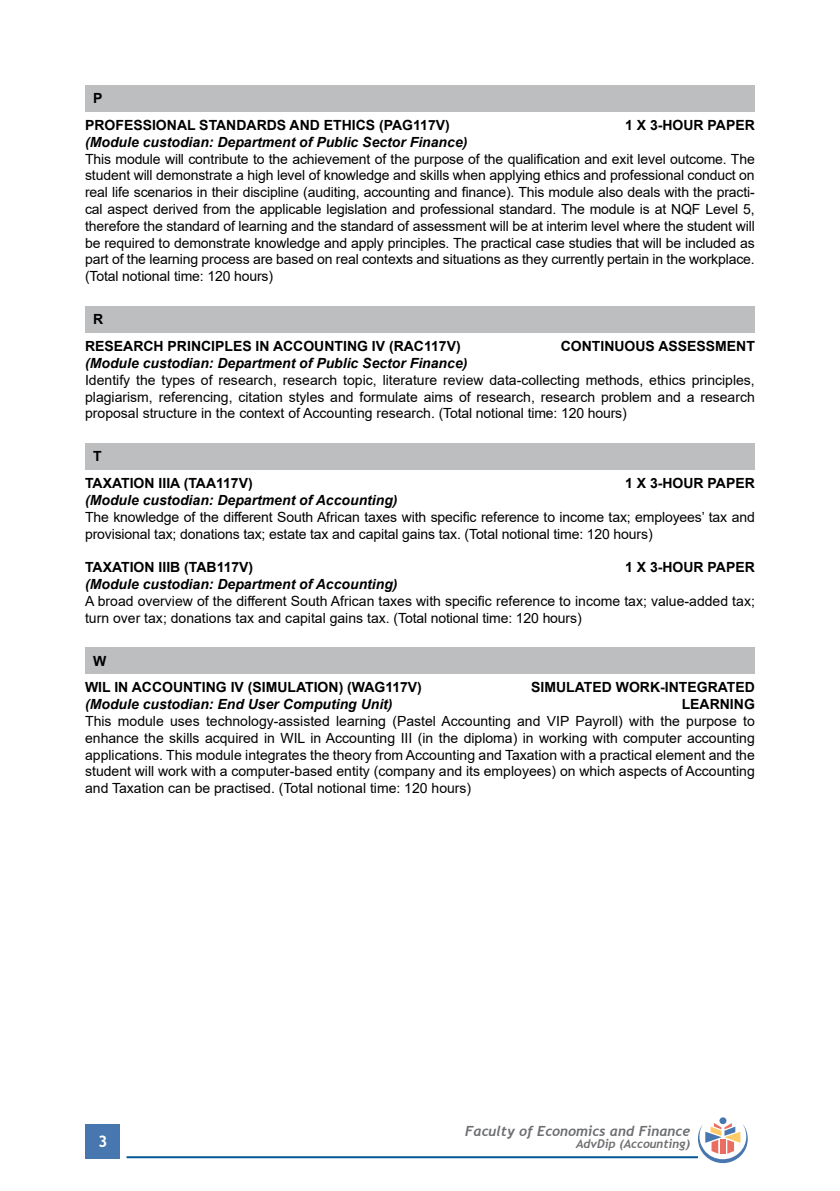
<style>
.page{position:relative;width:840px;height:1191px;background:#fff}
.page>*{position:absolute;margin:0;border:0;box-sizing:border-box;transform-origin:0 0}
.t1{font:700 16px "Trebuchet MS";color:#fff}
.t2{font:14px/16.8px "Arial";letter-spacing:-.01em;color:#000;text-align:justify}
.t3{font:700 14px/26.8px "Arial";color:#000}
.t4{font:italic 700 14px "Arial";color:#000}
.t5{font:italic 700 14px "Trebuchet";color:#6d6e71}
.t6{font:italic 700 12px "Trebuchet";color:#6d6e71}
</style>
<div class="page">
<div style="left:86px;top:1124px;width:34px;height:34px;background:#4777ae"></div>
<hr style="left:126px;top:1156px;width:571px;height:2px;background:#005596">
<div style="left:719px;top:1117px;width:7px;height:7px;background:#4777ae;border-radius:50%"></div>
<svg style="left:697px;top:1123px;width:50px;height:40px"></svg>
<div style="left:85px;top:85px;width:669px;height:26px;background:#bcbec0"></div>
<div style="left:85px;top:306px;width:669px;height:26px;background:#bcbec0"></div>
<div style="left:85px;top:443px;width:669px;height:26px;background:#bcbec0"></div>
<div style="left:85px;top:647px;width:669px;height:26px;background:#bcbec0"></div>
<p class="t3" style="left:85px;top:85px;width:366px;text-indent:8px">P<br>PROFESSIONAL STANDARDS AND ETHICS (PAG117V)</p>
<p class="t3" style="left:624px;top:112px;width:131px">1 X 3-HOUR PAPER</p>
<p class="t4" style="left:85px;top:133px;width:383px">(Module custodian: Department of Public Sector Finance)</p>
<p class="t2" style="left:85px;top:150px;width:670px">This module will contribute to the achievement of the purpose of the qualification and exit level outcome. The student will demonstrate a high level of knowledge and skills when applying ethics and professional conduct on real life scenarios in their discipline (auditing, accounting and finance). This module also deals with the practi&shy;cal aspect derived from the applicable legislation and professional standard. The module is at NQF Level 5, therefore the standard of learning and the standard of assessment will be at interim level where the student will be required to demonstrate knowledge and apply principles. The practical case studies that will be included as part of the learning process are based on real contexts and situations as they currently pertain in the workplace. (Total notional time: 120 hours)</p>
<p class="t3" style="left:85px;top:306px;width:377px;text-indent:8px">R<br>RESEARCH PRINCIPLES IN ACCOUNTING IV (RAC117V)</p>
<p class="t3" style="left:560px;top:333px;width:195px">CONTINUOUS ASSESSMENT</p>
<p class="t4" style="left:85px;top:354px;width:383px">(Module custodian: Department of Public Sector Finance)</p>
<p class="t2" style="left:85px;top:371px;width:671px">Identify the types of research, research topic, literature review data-collecting methods, ethics principles, plagiarism, referencing, citation styles and formulate aims of research, research problem and a research proposal structure in the context of Accounting research. (Total notional time: 120 hours)</p>
<p class="t3" style="left:85px;top:443px;width:169px;text-indent:8px">T<br>TAXATION IIIA (TAA117V)</p>
<p class="t3" style="left:624px;top:470px;width:131px">1 X 3-HOUR PAPER</p>
<p class="t4" style="left:85px;top:491px;width:314px">(Module custodian: Department of Accounting)</p>
<p class="t2" style="left:85px;top:508px;width:670px">The knowledge of the different South African taxes with specific reference to income tax; employees’ tax and provisional tax; donations tax; estate tax and capital gains tax. (Total notional time: 120 hours)</p>
<p class="t3" style="left:85px;top:554px;width:170px">TAXATION IIIB (TAB117V)</p>
<p class="t3" style="left:624px;top:554px;width:131px">1 X 3-HOUR PAPER</p>
<p class="t4" style="left:85px;top:575px;width:314px">(Module custodian: Department of Accounting)</p>
<p class="t2" style="left:85px;top:592px;width:671px">A broad overview of the different South African taxes with specific reference to income tax; value-added tax; turn over tax; donations tax and capital gains tax. (Total notional time: 120 hours)</p>
<p class="t3" style="left:85px;top:647px;width:338px;text-indent:8px">W<br>WIL IN ACCOUNTING IV (SIMULATION) (WAG117V)</p>
<p class="t3" style="left:531px;top:674px;width:225px">SIMULATED WORK-INTEGRATED</p>
<p class="t4" style="left:85px;top:695px;width:309px">(Module custodian: End User Computing Unit)</p>
<p class="t3" style="left:681px;top:691px;width:75px">LEARNING</p>
<p class="t2" style="left:85px;top:712px;width:671px">This module uses technology-assisted learning (Pastel Accounting and VIP Payroll) with the purpose to enhance the skills acquired in WIL in Accounting III (in the diploma) in working with computer accounting applications. This module integrates the theory from Accounting and Taxation with a practical element and the student will work with a computer-based entity (company and its employees) on which aspects of Accounting and Taxation can be practised. (Total notional time: 120 hours)</p>
<p class="t1" style="left:98px;top:1131px;width:11px">3</p>
<p class="t5" style="left:465px;top:1121px;width:226px">Faculty of Economics and Finance</p>
<p class="t6" style="left:575px;top:1135px;width:116px">AdvDip (Accounting)</p>
</div>
